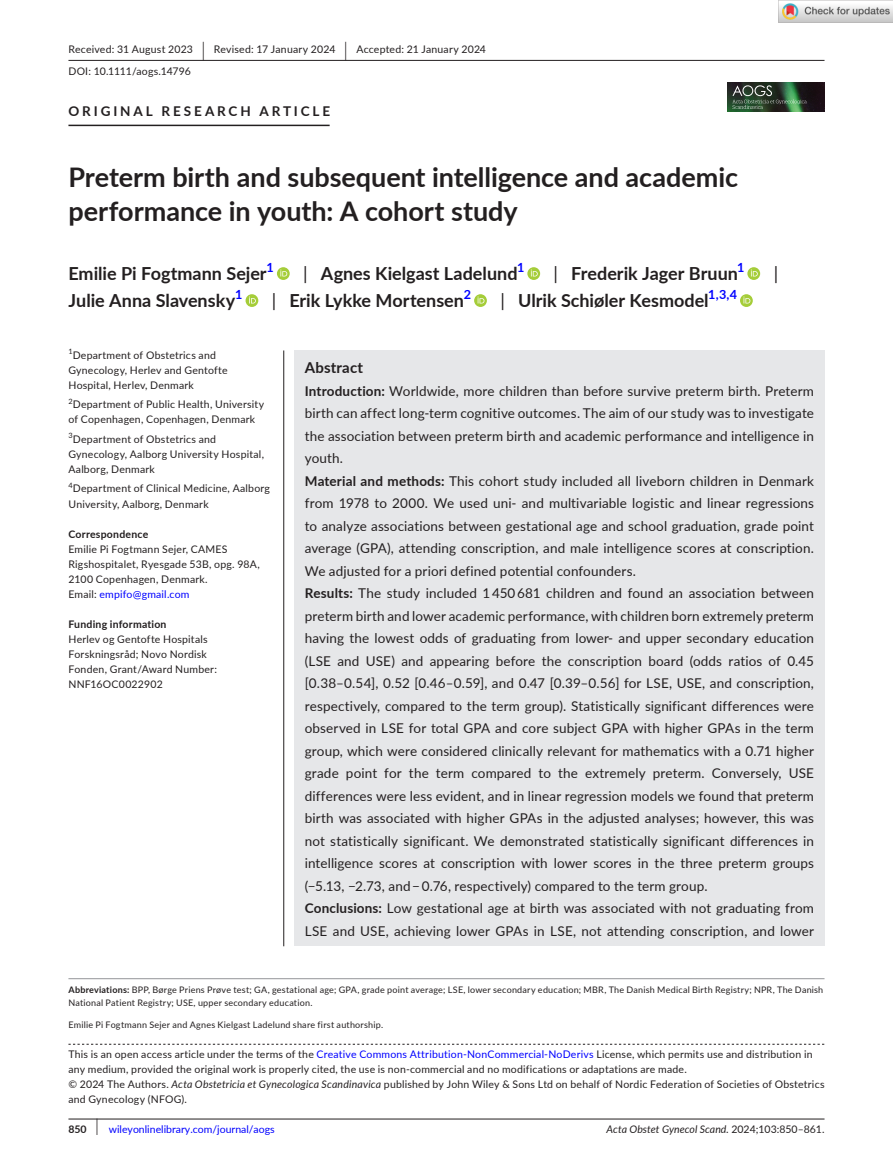
<style>
.page{position:relative;width:893px;height:1174px;background:#fff}
.page>*{position:absolute;margin:0;border:0;box-sizing:border-box;transform-origin:0 0}
.t1{font:700 27px/34.5px "Lato";color:#231f20}
.t2{font:700 18px "Lato";color:#231f20}
.t3{font:18px "Lato";color:#231f20}
.t4{font:700 15px "Lato";letter-spacing:.015em;color:#231f20}
.t5{font:13.5px/22.5px "Lato";letter-spacing:.01em;color:#231f20}
.t6{font:700 13.5px "Lato";letter-spacing:.215em;color:#231f20}
.t7{font:700 12.6px "Lato";color:#00f}
.t8{font:10.5px/15px "Lato";letter-spacing:.02em;color:#231f20}
.t9{font:italic 10.5px "Lato";color:#231f20}
.t10{font:10.5px "Lato";color:#00f}
.t11{font:700 10.5px "Lato";letter-spacing:.02em;color:#231f20}
.t12{font:9px/13.5px "Lato";letter-spacing:.025em;color:#231f20}
.t13{font:7.35px "Lato";color:#231f20}
.s1{font-size:19.65px}
.s2{font-weight:400}
.s3{color:#00f}
.s4{font-weight:700}
.s5{font-style:italic}
.s6{font-weight:700;color:#231f20}
.s7{font-size:17.4px;color:#231f20}
.s8{font-style:normal}
</style>
<div class="page">
<hr style="left:68px;top:1118px;width:756px;height:1px;background:#231f20">
<img style="left:728px;top:82px;width:96px;height:30px">
<svg style="left:732px;top:85px;width:75px;height:24px;background:#3e5843"></svg>
<hr style="left:68px;top:60px;width:756px;height:1px;background:#231f20">
<hr style="left:68px;top:125px;width:262px;height:1px;background:#231f20">
<svg style="left:277px;top:267px;width:13px;height:13px"></svg>
<svg style="left:280px;top:269px;width:7px;height:7px"></svg>
<svg style="left:527px;top:267px;width:13px;height:13px"></svg>
<svg style="left:531px;top:269px;width:7px;height:7px"></svg>
<svg style="left:747px;top:267px;width:13px;height:13px"></svg>
<svg style="left:751px;top:269px;width:7px;height:7px"></svg>
<svg style="left:246px;top:294px;width:12px;height:13px"></svg>
<svg style="left:249px;top:296px;width:7px;height:7px"></svg>
<svg style="left:474px;top:294px;width:13px;height:13px"></svg>
<svg style="left:478px;top:296px;width:6px;height:7px"></svg>
<svg style="left:740px;top:294px;width:13px;height:13px"></svg>
<svg style="left:743px;top:296px;width:7px;height:7px"></svg>
<svg style="left:68px;top:1043px;width:756px;height:1px"></svg>
<hr style="left:68px;top:978px;width:756px;height:1px;background:#939598">
<div style="left:294px;top:350px;width:530px;height:596px;background:#e6e7e9"></div>
<hr style="left:283px;top:350px;width:1px;height:596px;background:#231f20">
<img style="left:779px;top:0;width:114px;height:23px">
<p class="t8" style="left:68px;top:38px;width:419px;line-height:21.8px">Received: 31 August 2023 <span class="s1">|</span> Revised: 17 January 2024 <span class="s1">|</span> Accepted: 21 January 2024<br>DOI: 10.1111/aogs.14796</p>
<p class="t6" style="left:68px;top:101px;width:263px">ORIGINAL RESEARCH ARTICLE</p>
<h1 class="t1" style="left:68px;top:159px;width:671px">Preterm birth and subsequent intelligence and academic performance in youth: A cohort study</h1>
<h2 class="t2" style="left:68px;top:260px;width:200px">Emilie Pi Fogtmann Sejer</h2>
<p class="t7" style="left:267px;top:258px;width:9px">1</p>
<h2 class="t2" style="left:303px;top:260px;width:216px"><span class="s2">|</span> Agnes Kielgast Ladelund</h2>
<p class="t7" style="left:517px;top:258px;width:9px">1</p>
<h2 class="t2" style="left:554px;top:260px;width:186px"><span class="s2">|</span> Frederik Jager Bruun</h2>
<p class="t7" style="left:737px;top:258px;width:9px">1</p>
<h2 class="t3" style="left:774px;top:260px;width:6px">|</h2>
<h2 class="t2" style="left:68px;top:287px;width:168px">Julie Anna Slavensky</h2>
<p class="t7" style="left:235px;top:285px;width:9px">1</p>
<h2 class="t2" style="left:272px;top:287px;width:194px"><span class="s2">|</span> Erik Lykke Mortensen</h2>
<p class="t7" style="left:464px;top:285px;width:9px">2</p>
<h2 class="t2" style="left:500px;top:287px;width:210px"><span class="s2">|</span> Ulrik Schiøler Kesmodel</h2>
<p class="t7" style="left:708px;top:285px;width:30px">1,3,4</p>
<p class="t13" style="left:68px;top:346px;width:6px">1</p>
<p class="t8" style="left:68px;top:347px;width:161px;text-indent:4px">Department of Obstetrics and<br>Gynecology, Herlev and Gentofte<br>Hospital, Herlev, Denmark</p>
<p class="t13" style="left:68px;top:396px;width:6px">2</p>
<p class="t8" style="left:68px;top:397px;width:197px;text-indent:4px">Department of Public Health, University of Copenhagen, Copenhagen, Denmark</p>
<p class="t8" style="left:68px;top:431px;width:197px"><sup>3</sup>Department of Obstetrics and<br>Gynecology, Aalborg University Hospital,<br>Aalborg, Denmark</p>
<p class="t8" style="left:68px;top:481px;width:203px"><sup>4</sup>Department of Clinical Medicine, Aalborg<br>University, Aalborg, Denmark</p>
<p class="t11" style="left:68px;top:526px;width:81px">Correspondence</p>
<p class="t8" style="left:68px;top:541px;width:193px">Emilie Pi Fogtmann Sejer, CAMES<br>Rigshospitalet, Ryesgade 53B, opg. 98A,<br>2100 Copenhagen, Denmark.<br>Email: <span class="s3">empifo@gmail.com</span></p>
<p class="t11" style="left:68px;top:616px;width:100px">Funding information</p>
<p class="t8" style="left:68px;top:631px;width:150px">Herlev og Gentofte Hospitals<br>Forskningsråd; Novo Nordisk<br>Fonden, Grant/Award Number:<br>NNF16OC0022902</p>
<p class="t4" style="left:305px;top:356px;width:60px">Abstract</p>
<p class="t5" style="left:305px;top:379px;width:511px"><span class="s4">Introduction:</span> Worldwide, more children than before survive preterm birth. Preterm birth can affect long-term cognitive outcomes. The aim of our study was to investigate the association between preterm birth and academic performance and intelligence in youth.<br><span class="s4">Material and methods:</span> This cohort study included all liveborn children in Denmark from 1978 to 2000. We used uni- and multivariable logistic and linear regressions to analyze associations between gestational age and school graduation, grade point average (GPA), attending conscription, and male intelligence scores at conscription.<br>We adjusted for a priori defined potential confounders.<br><span class="s4">Results:</span> The study included 1 450 681 children and found an association between preterm birth and lower academic performance, with children born extremely preterm having the lowest odds of graduating from lower- and upper secondary education (LSE and USE) and appearing before the conscription board (odds ratios of 0.45 [0.38–0.54], 0.52 [0.46–0.59], and 0.47 [0.39–0.56] for LSE, USE, and conscription, respectively, compared to the term group). Statistically significant differences were observed in LSE for total GPA and core subject GPA with higher GPAs in the term group, which were considered clinically relevant for mathematics with a 0.71 higher grade point for the term compared to the extremely preterm. Conversely, USE differences were less evident, and in linear regression models we found that preterm birth was associated with higher GPAs in the adjusted analyses; however, this was not statistically significant. We demonstrated statistically significant differences in intelligence scores at conscription with lower scores in the three preterm groups (−5.13, −2.73, and − 0.76, respectively) compared to the term group.<br><span class="s4">Conclusions:</span> Low gestational age at birth was associated with not graduating from LSE and USE, achieving lower GPAs in LSE, not attending conscription, and lower</p>
<p class="t12" style="left:68px;top:982px;width:756px"><span class="s4">Abbreviations:</span> BPP, Børge Priens Prøve test; GA, gestational age; GPA, grade point average; LSE, lower secondary education; MBR, The Danish Medical Birth Registry; NPR, The Danish<br>National Patient Registry; USE, upper secondary education.</p>
<p class="t12" style="left:68px;top:1017px;width:316px">Emilie Pi Fogtmann Sejer and Agnes Kielgast Ladelund share first authorship.</p>
<p class="t8" style="left:68px;top:1046px;width:758px">This is an open access article under the terms of the <span class="s3">Creative Commons Attribution-NonCommercial-NoDerivs</span> License, which permits use and distribution in any medium, provided the original work is properly cited, the use is non-commercial and no modifications or adaptations are made.<br>© 2024 The Authors. <span class="s5">Acta Obstetricia et Gynecologica Scandinavica</span> published by John Wiley &amp; Sons Ltd on behalf of Nordic Federation of Societies of Obstetrics and Gynecology (NFOG).</p>
<p class="t10" style="left:68px;top:1121px;width:208px"><span class="s6">850</span> <span class="s7">|</span> wileyonlinelibrary.com/journal/aogs</p>
<p class="t9" style="left:607px;top:1121px;width:219px">Acta Obstet Gynecol Scand. <span class="s8">2024;103:850–861.</span></p>
</div>
